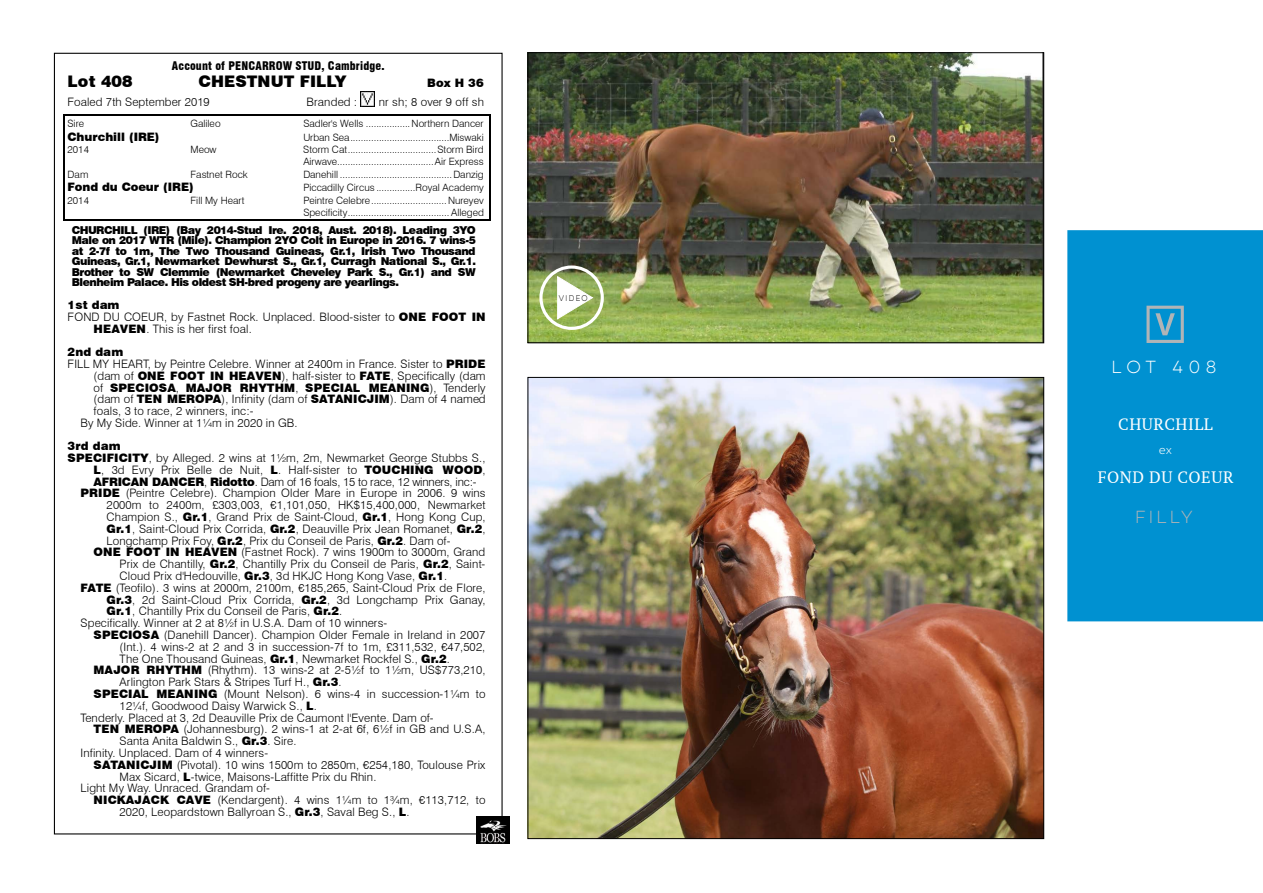
<style>
.page{position:relative;width:1263px;height:893px;background:#fff}
.page>*{position:absolute;margin:0;border:0;box-sizing:border-box;transform-origin:0 0}
.t1{font:16.5px "PT Serif";letter-spacing:.03em;color:#fff}
.t2{font:900 15.9px "Swiss 721 BT";letter-spacing:.01em;color:#000}
.t3{font:15.75px "Lulo Clean One";letter-spacing:.13em;color:#fff}
.t4{font:15.75px "Lulo Clean One";letter-spacing:-.01em;color:#b1b4b6}
.t5{font:300 15px "Brandon Grotesque";color:#fff}
.t6{font:300 11.55px "Swiss 721 BT";letter-spacing:.01em;color:#000}
.t7{font:900 11.55px "Swiss 721 BT";letter-spacing:.005em;color:#000}
.t8{font:300 11.55px "Swiss 721 BT";letter-spacing:-.015em;color:#000}
.t9{font:900 condensed 11.55px "Swiss 721 BT";letter-spacing:.015em;color:#000}
.t10{font:900 10.95px/10.4px "Swiss 721 BT";letter-spacing:-.045em;color:#000;text-align:justify}
.t11{font:300 10.05px/12.1px "Swiss 721 BT";color:#000}
.t12{font:7.5px "Lulo Clean One";color:#000;scale:.89 1}
.s1{font-weight:900}
.s2{font-weight:300}
</style>
<div class="page">
<div style="left:1068px;top:231px;width:194px;height:390px;background:#0091d1"></div>
<div style="left:1067px;top:230px;width:196px;height:391px;border:2px solid #0091d1"></div>
<svg style="left:1146px;top:306px;width:38px;height:37px"></svg>
<hr style="left:64px;top:115px;width:425px;height:1px;background:#000">
<hr style="left:64px;top:220px;width:425px;height:1px;background:#000">
<svg style="left:63px;top:115px;width:1px;height:106px"></svg>
<svg style="left:489px;top:115px;width:1px;height:106px"></svg>
<img style="left:360px;top:91px;width:15px;height:15px">
<img style="left:477px;top:817px;width:33px;height:26px">
<img style="left:529px;top:54px;width:513px;height:287px">
<div style="left:527px;top:52px;width:517px;height:291px;border:1px solid #000"></div>
<img style="left:529px;top:379px;width:513px;height:458px">
<svg style="left:557px;top:275px;width:37px;height:45px"></svg>
<div style="left:539px;top:265px;width:65px;height:65px;border:3px solid #fff;border-radius:50%"></div>
<p class="t9" style="left:172px;top:59px;width:214px">Account of PENCARROW STUD, Cambridge.</p>
<h2 class="t2" style="left:68px;top:72px;width:67px">Lot 408</h2>
<h2 class="t2" style="left:198px;top:72px;width:150px">CHESTNUT FILLY</h2>
<p class="t7" style="left:427px;top:76px;width:58px">Box H 36</p>
<p class="t6" style="left:68px;top:95px;width:144px">Foaled 7th September 2019</p>
<p class="t6" style="left:307px;top:95px;width:52px">Branded :</p>
<p class="t6" style="left:379px;top:95px;width:106px">nr sh; 8 over 9 off sh</p>
<p class="t11" style="left:68px;top:118px;width:18px">Sire</p>
<p class="t11" style="left:191px;top:118px;width:32px">Galileo</p>
<p class="t11" style="left:303px;top:118px;width:182px">Sadler's Wells .................Northern Dancer</p>
<p class="t7" style="left:68px;top:130px;width:94px">Churchill (IRE)</p>
<p class="t11" style="left:303px;top:131px;width:182px">Urban Sea......................................Miswaki</p>
<p class="t11" style="left:68px;top:144px;width:23px">2014</p>
<p class="t11" style="left:191px;top:144px;width:28px">Meow</p>
<p class="t11" style="left:303px;top:144px;width:182px">Storm Cat..................................Storm Bird<br>Airwave.....................................Air Express</p>
<p class="t11" style="left:68px;top:168px;width:22px">Dam</p>
<p class="t11" style="left:191px;top:168px;width:59px">Fastnet Rock</p>
<p class="t11" style="left:303px;top:168px;width:182px">Danehill ...........................................Danzig</p>
<p class="t7" style="left:68px;top:180px;width:128px">Fond du Coeur (IRE)</p>
<p class="t11" style="left:303px;top:181px;width:182px">Piccadilly Circus ...............Royal Academy</p>
<p class="t11" style="left:68px;top:194px;width:23px">2014</p>
<p class="t11" style="left:191px;top:194px;width:55px">Fill My Heart</p>
<p class="t11" style="left:303px;top:194px;width:182px">Peintre Celebre.............................Nureyev<br>Specificity....................................... Alleged</p>
<p class="t10" style="left:72px;top:225px;width:406px">CHURCHILL (IRE) (Bay 2014-Stud Ire. 2018, Aust. 2018). Leading 3YO Male on 2017 WTR (Mile). Champion 2YO Colt in Europe in 2016. 7 wins-5 at 2-7f to 1m, The Two Thousand Guineas, Gr.1, Irish Two Thousand Guineas, Gr.1, Newmarket Dewhurst S., Gr.1, Curragh National S., Gr.1.<br>Brother to SW Clemmie (Newmarket Cheveley Park S., Gr.1) and SW Blenheim Palace. His oldest SH-bred progeny are yearlings.</p>
<p class="t7" style="left:68px;top:298px;width:53px">1st dam</p>
<p class="t6" style="left:68px;top:310px;width:419px">FOND DU COEUR, by Fastnet Rock. Unplaced. Blood-sister to <span class="s1">ONE FOOT IN</span></p>
<p class="t6" style="left:94px;top:322px;width:160px"><span class="s1">HEAVEN</span>. This is her first foal.</p>
<p class="t7" style="left:68px;top:345px;width:57px">2nd dam</p>
<p class="t6" style="left:68px;top:357px;width:419px">FILL MY HEART, by Peintre Celebre. Winner at 2400m in France. Sister to <span class="s1">PRIDE</span></p>
<p class="t6" style="left:94px;top:369px;width:393px">(dam of <span class="s1">ONE FOOT IN HEAVEN</span>), half-sister to <span class="s1">FATE</span>, Specifically (dam</p>
<p class="t7" style="left:94px;top:380px;width:394px"><span class="s2">of</span> SPECIOSA<span class="s2">,</span> MAJOR RHYTHM<span class="s2">,</span> SPECIAL MEANING<span class="s2">), Tenderly</span></p>
<p class="t6" style="left:94px;top:392px;width:393px">(dam of <span class="s1">TEN MEROPA</span>), Infinity (dam of <span class="s1">SATANICJIM</span>). Dam of 4 named</p>
<p class="t6" style="left:94px;top:404px;width:162px">foals, 3 to race, 2 winners, inc:-</p>
<p class="t6" style="left:81px;top:416px;width:218px">By My Side. Winner at 1¼m in 2020 in GB.</p>
<p class="t7" style="left:68px;top:439px;width:55px">3rd dam</p>
<p class="t6" style="left:68px;top:451px;width:419px"><span class="s1">SPECIFICITY</span>, by Alleged. 2 wins at 1½m, 2m, Newmarket George Stubbs S.,</p>
<p class="t6" style="left:94px;top:463px;width:393px"><span class="s1">L</span>, 3d Evry Prix Belle de Nuit, <span class="s1">L</span>. Half-sister to <span class="s1">TOUCHING WOOD</span>,</p>
<p class="t8" style="left:94px;top:475px;width:384px"><span class="s1">AFRICAN DANCER</span>, <span class="s1">Ridotto</span>. Dam of 16 foals, 15 to race, 12 winners, inc:-</p>
<p class="t6" style="left:81px;top:486px;width:407px"><span class="s1">PRIDE</span> (Peintre Celebre). Champion Older Mare in Europe in 2006. 9 wins</p>
<p class="t6" style="left:107px;top:498px;width:380px">2000m to 2400m, £303,003, €1,101,050, HK$15,400,000, Newmarket</p>
<p class="t6" style="left:107px;top:510px;width:380px">Champion S., <span class="s1">Gr.1</span>, Grand Prix de Saint-Cloud, <span class="s1">Gr.1</span>, Hong Kong Cup,</p>
<p class="t6" style="left:107px;top:522px;width:380px"><span class="s1">Gr.1</span>, Saint-Cloud Prix Corrida, <span class="s1">Gr.2</span>, Deauville Prix Jean Romanet, <span class="s1">Gr.2</span>,</p>
<p class="t6" style="left:107px;top:533px;width:345px">Longchamp Prix Foy, <span class="s1">Gr.2</span>, Prix du Conseil de Paris, <span class="s1">Gr.2</span>. Dam of-</p>
<p class="t6" style="left:94px;top:545px;width:393px"><span class="s1">ONE FOOT IN HEAVEN</span> (Fastnet Rock). 7 wins 1900m to 3000m, Grand</p>
<p class="t6" style="left:120px;top:557px;width:367px">Prix de Chantilly, <span class="s1">Gr.2</span>, Chantilly Prix du Conseil de Paris, <span class="s1">Gr.2</span>, Saint-</p>
<p class="t6" style="left:120px;top:569px;width:329px">Cloud Prix d'Hedouville, <span class="s1">Gr.3</span>, 3d HKJC Hong Kong Vase, <span class="s1">Gr.1</span>.</p>
<p class="t6" style="left:81px;top:581px;width:406px"><span class="s1">FATE</span> (Teofilo). 3 wins at 2000m, 2100m, €185,265, Saint-Cloud Prix de Flore,</p>
<p class="t6" style="left:107px;top:592px;width:380px"><span class="s1">Gr.3</span>, 2d Saint-Cloud Prix Corrida, <span class="s1">Gr.2</span>, 3d Longchamp Prix Ganay,</p>
<p class="t6" style="left:107px;top:604px;width:237px"><span class="s1">Gr.1</span>, Chantilly Prix du Conseil de Paris, <span class="s1">Gr.2</span>.</p>
<p class="t6" style="left:81px;top:616px;width:308px">Specifically. Winner at 2 at 8½f in U.S.A. Dam of 10 winners-</p>
<p class="t6" style="left:94px;top:628px;width:393px"><span class="s1">SPECIOSA</span> (Danehill Dancer). Champion Older Female in Ireland in 2007</p>
<p class="t6" style="left:120px;top:640px;width:367px">(Int.). 4 wins-2 at 2 and 3 in succession-7f to 1m, £311,532, €47,502,</p>
<p class="t6" style="left:120px;top:651px;width:332px">The One Thousand Guineas, <span class="s1">Gr.1</span>, Newmarket Rockfel S., <span class="s1">Gr.2</span>.</p>
<p class="t6" style="left:94px;top:663px;width:393px"><span class="s1">MAJOR RHYTHM</span> (Rhythm). 13 wins-2 at 2-5½f to 1½m, US$773,210,</p>
<p class="t6" style="left:120px;top:675px;width:223px">Arlington Park Stars &amp; Stripes Turf H., <span class="s1">Gr.3</span>.</p>
<p class="t6" style="left:94px;top:687px;width:394px"><span class="s1">SPECIAL MEANING</span> (Mount Nelson). 6 wins-4 in succession-1¼m to</p>
<p class="t6" style="left:120px;top:699px;width:199px">12¼f, Goodwood Daisy Warwick S., <span class="s1">L</span>.</p>
<p class="t6" style="left:81px;top:710px;width:354px">Tenderly. Placed at 3, 2d Deauville Prix de Caumont l'Evente. Dam of-</p>
<p class="t6" style="left:94px;top:722px;width:393px"><span class="s1">TEN MEROPA</span> (Johannesburg). 2 wins-1 at 2-at 6f, 6½f in GB and U.S.A,</p>
<p class="t6" style="left:120px;top:734px;width:179px">Santa Anita Baldwin S., <span class="s1">Gr.3</span>. Sire.</p>
<p class="t6" style="left:81px;top:746px;width:189px">Infinity. Unplaced. Dam of 4 winners-</p>
<p class="t6" style="left:94px;top:758px;width:393px"><span class="s1">SATANICJIM</span> (Pivotal). 10 wins 1500m to 2850m, €254,180, Toulouse Prix</p>
<p class="t6" style="left:120px;top:769px;width:258px">Max Sicard, <span class="s1">L</span>-twice, Maisons-Laffitte Prix du Rhin.</p>
<p class="t6" style="left:81px;top:781px;width:191px">Light My Way. Unraced. Grandam of-</p>
<p class="t6" style="left:94px;top:793px;width:394px"><span class="s1">NICKAJACK CAVE</span> (Kendargent). 4 wins 1¼m to 1¾m, €113,712, to</p>
<p class="t6" style="left:120px;top:805px;width:291px">2020, Leopardstown Ballyroan S., <span class="s1">Gr.3</span>, Saval Beg S., <span class="s1">L</span>.</p>
<p class="t12" style="left:559px;top:293px;width:35px">VIDEO</p>
<h3 class="t3" style="left:1111px;top:356px;width:110px">LOT 408</h3>
<h1 class="t1" style="left:1118px;top:416px;width:96px">CHURCHILL</h1>
<p class="t5" style="left:1159px;top:439px;width:15px">ex</p>
<h1 class="t1" style="left:1098px;top:468px;width:137px">FOND DU COEUR</h1>
<h3 class="t4" style="left:1135px;top:506px;width:62px">FILLY</h3>
</div>
